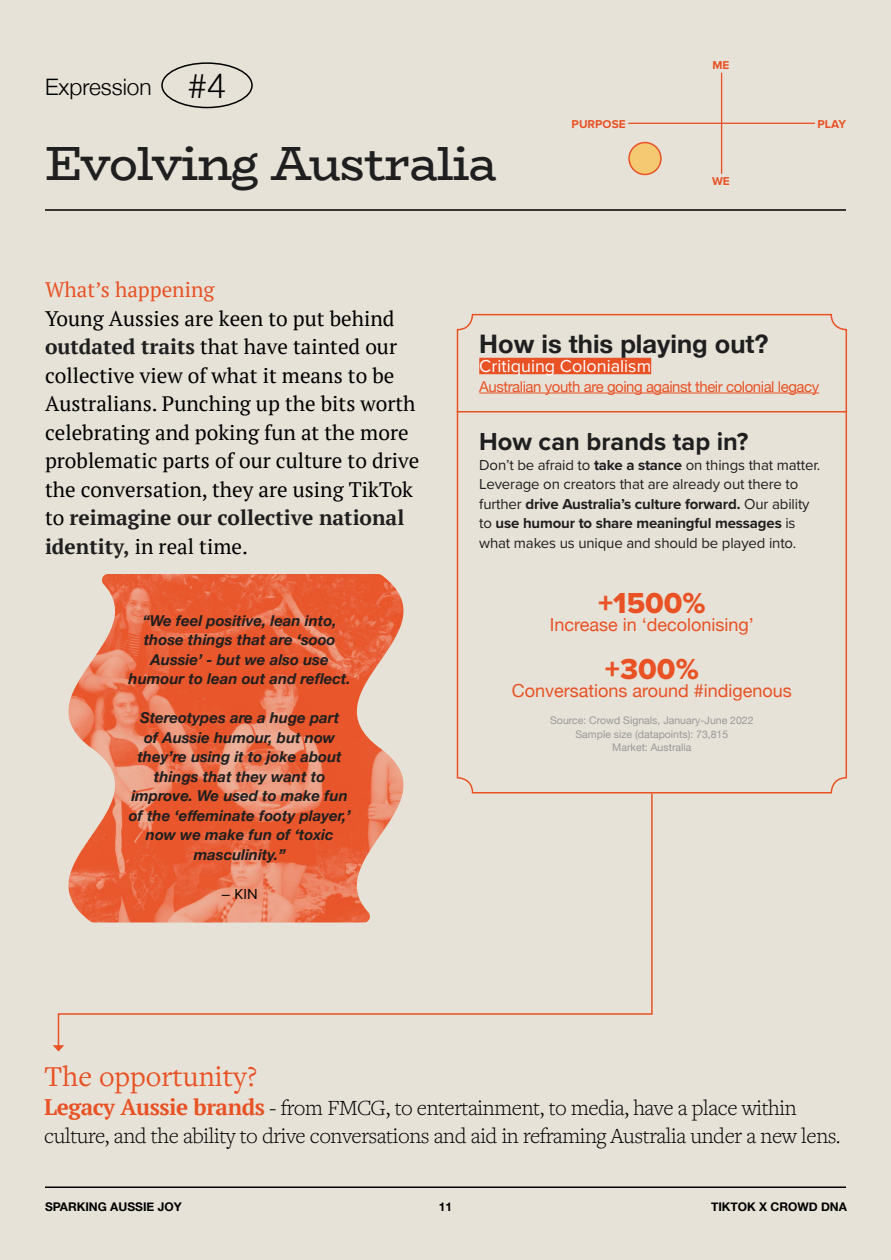
<style>
.page{position:relative;width:891px;height:1260px;background:#e7e2d8}
.page>*{position:absolute;margin:0;border:0;box-sizing:border-box;transform-origin:0 0}
.t1{font:48px "Bio Rhyme";letter-spacing:-.03em;color:#1f1f1f}
.t2{font:30px "Freight Text Pro";color:#e85225}
.t3{font:30px "Proxima Nova Extrabld";color:#e85225}
.t4{font:700 25.5px "Helvetica Neue";color:#1f1f1f}
.t5{font:700 25.5px "Proxima Nova";color:#1f1f1f}
.t6{font:300 22.65px "Helvetica Neue";color:#000}
.t7{font:300 22.5px/28.5px "Freight Text Pro";letter-spacing:-.02em;color:#000}
.t8{font:21px/28.5px "PT Serif";color:#000}
.t9{font:21px "PT Serif";color:#e85225}
.t10{font:18px "Helvetica Neue";color:#e85225}
.t11{font:18px "Proxima Nova";color:#fff}
.t12{font:italic 700 15px/19.5px "Helvetica Neue";color:#1f1f1f;text-align:center}
.t13{font:15px/19.5px "Proxima Nova";letter-spacing:-.01em;color:#1f1f1f}
.t14{font:15px "Helvetica Neue";letter-spacing:-.03em;color:#e85226}
.t15{font:15px "Proxima Nova";color:#000}
.t16{font:700 12px "Helvetica Neue";color:#000}
.t17{font:700 11.85px "Proxima Nova";color:#e85225}
.t18{font:10.5px/13.5px "Helvetica Neue";color:#999;text-align:center}
.s1{font-size:34.5px}
.s2{font-weight:700;color:#1f1f1f}
.s3{font-weight:700}
.s4{font-family:"PT Serif";font-weight:700;color:#e85225}
</style>
<div class="page">
<img style="left:68px;top:574px;width:336px;height:218px">
<div style="left:457px;top:314px;width:390px;height:480px;border:2px solid #e85225;border-radius:15px"></div>
<div style="left:161px;top:62px;width:92px;height:46px;border:2px solid #000;border-radius:50%"></div>
<hr style="left:45px;top:209px;width:801px;height:2px;background:#000">
<div style="left:479px;top:358px;width:172px;height:16px;background:#e85225"></div>
<hr style="left:479px;top:393px;width:340px;height:1px;background:#e85226">
<svg style="left:57px;top:792px;width:596px;height:254px"></svg>
<svg style="left:53px;top:1045px;width:11px;height:7px"></svg>
<hr style="left:457px;top:411px;width:390px;height:1px;background:#e85225">
<hr style="left:628px;top:123px;width:187px;height:1px;background:#e85225">
<hr style="left:721px;top:73px;width:1px;height:101px;background:#e85225">
<div style="left:629px;top:143px;width:32px;height:31px;background:#f5c872;border-radius:50%"></div>
<div style="left:628px;top:142px;width:34px;height:33px;border:2px solid #e85225;border-radius:50%"></div>
<hr style="left:45px;top:1186px;width:801px;height:2px;background:#000">
<p class="t6" style="left:45px;top:69px;width:183px">Expression <span class="s1">#4</span></p>
<h1 class="t1" style="left:45px;top:126px;width:454px">Evolving Australia</h1>
<p class="t17" style="left:712px;top:57px;width:19px">ME</p>
<p class="t17" style="left:572px;top:115px;width:56px">PURPOSE</p>
<p class="t17" style="left:818px;top:115px;width:30px">PLAY</p>
<p class="t17" style="left:712px;top:172px;width:19px">WE</p>
<p class="t9" style="left:45px;top:276px;width:171px">What’s happening</p>
<p class="t8" style="left:45px;top:304px;width:376px">Young Aussies are keen to put behind <span class="s2">outdated traits</span> that have tainted our collective view of what it means to be Australians. Punching up the bits worth celebrating and poking fun at the more problematic parts of our culture to drive the conversation, they are using TikTok to <span class="s2">reimagine our collective national identity,</span> in real time.</p>
<p class="t12" style="left:129px;top:611px;width:223px">“We feel positive, lean into, those things that are ‘sooo<br>Aussie’ - but we also use humour to lean out and reflect.</p>
<p class="t12" style="left:129px;top:708px;width:223px">Stereotypes are a huge part<br>of Aussie humour, but now they’re using it to joke about things that they want to improve. We used to make fun of the ‘effeminate footy player,’ now we make fun of ‘toxic masculinity.”</p>
<p class="t15" style="left:222px;top:882px;width:37px">– KIN</p>
<p class="t4" style="left:479px;top:323px;width:291px">How is this playing out?</p>
<p class="t11" style="left:479px;top:353px;width:173px">Critiquing Colonialism</p>
<p class="t14" style="left:479px;top:375px;width:342px">Australian youth are going against their colonial legacy</p>
<p class="t5" style="left:479px;top:422px;width:271px">How can brands tap in?</p>
<p class="t13" style="left:479px;top:454px;width:343px">Don’t be afraid to <span class="s3">take a stance</span> on things that matter.<br>Leverage on creators that are already out there to further <span class="s3">drive Australia’s culture forward.</span> Our ability to <span class="s3">use humour to share meaningful messages</span> is what makes us unique and should be played into.</p>
<h2 class="t3" style="left:598px;top:581px;width:109px">+1500%</h2>
<p class="t10" style="left:550px;top:612px;width:206px">Increase in ‘decolonising’</p>
<h2 class="t3" style="left:605px;top:647px;width:95px">+300%</h2>
<p class="t10" style="left:512px;top:678px;width:282px">Conversations around #indigenous</p>
<p class="t18" style="left:550px;top:714px;width:205px">Source: Crowd Signals, January-June 2022<br>Sample size (datapoints): 73,815<br>Market: Australia</p>
<h2 class="t2" style="left:44px;top:1057px;width:215px">The opportunity?</h2>
<p class="t7" style="left:44px;top:1093px;width:798px"><span class="s4">Legacy Aussie brands</span> - from FMCG, to entertainment, to media, have a place within culture, and the ability to drive conversations and aid in reframing Australia under a new lens.</p>
<p class="t16" style="left:45px;top:1198px;width:138px">SPARKING AUSSIE JOY</p>
<p class="t16" style="left:439px;top:1198px;width:15px">11</p>
<p class="t16" style="left:711px;top:1198px;width:137px">TIKTOK X CROWD DNA</p>
</div>
